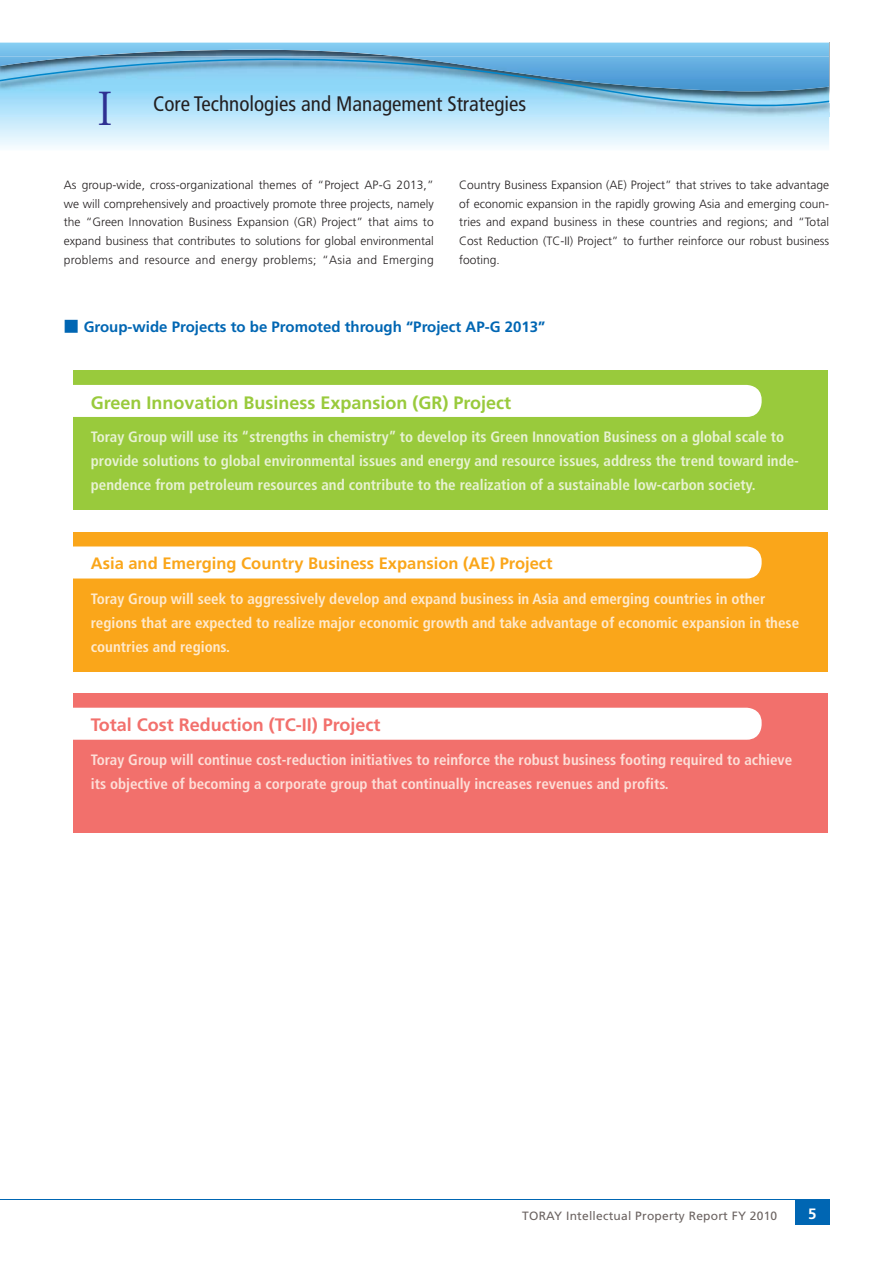
<style>
.page{position:relative;width:893px;height:1263px;background:#fff}
.page>*{position:absolute;margin:0;border:0;box-sizing:border-box;transform-origin:0 0}
.t1{font:condensed 21px "Frutiger";color:#231f20}
.t2{font:700 18px "Frutiger";color:#99ca3c}
.t3{font:700 18px "Frutiger";color:#f2706c}
.t4{font:700 16.5px "Frutiger";color:#faa61a}
.t5{font:700 condensed 15px/24px "Frutiger";color:#e8f2d4}
.t6{font:700 condensed 15px/24px "Frutiger";color:#ffeacd}
.t7{font:700 condensed 15px/24px "Frutiger";color:#fddfd8}
.t8{font:700 15px "Frutiger";color:#0066b3}
.t9{font:700 15px "Frutiger";color:#fff}
.t10{font:300 12px/18.8px "Frutiger";letter-spacing:.005em;color:#231f20;text-align:justify}
.t11{font:12px "Frutiger";letter-spacing:.02em;color:#6b6361}
.s1{font-family:"Koz Min Pro Regular 90 pv RKSJ H";font-stretch:normal;font-size:45px;color:#2e3092}
.s2{font-family:"Shin Go Pr 5 Medium 90 pv RKSJ H";font-weight:400}
</style>
<div class="page">
<div style="left:795px;top:1199px;width:34px;height:26px;background:#0066b3"></div>
<hr style="left:0;top:1199px;width:829px;height:1px;background:#0066b3">
<svg style="left:0;top:43px;width:830px;height:104px"></svg>
<div style="left:73px;top:370px;width:755px;height:140px;background:#99ca3c"></div>
<div style="left:42px;top:385px;width:720px;height:32px;background:#fff;border-radius:15px"></div>
<div style="left:73px;top:532px;width:755px;height:140px;background:#faa61a"></div>
<div style="left:42px;top:547px;width:720px;height:32px;background:#fff;border-radius:15px"></div>
<div style="left:73px;top:693px;width:755px;height:140px;background:#f2706c"></div>
<div style="left:42px;top:708px;width:720px;height:32px;background:#fff;border-radius:15px"></div>
<h1 class="t1" style="left:83px;top:96px;width:445px"><span class="s1">Ⅰ</span> Core Technologies and Management Strategies</h1>
<p class="t10" style="left:64px;top:176px;width:371px">As group-wide, cross-organizational themes of “Project AP-G 2013,” we will comprehensively and proactively promote three projects, namely the “Green Innovation Business Expansion (GR) Project” that aims to expand business that contributes to solutions for global environmental problems and resource and energy problems; “Asia and Emerging</p>
<p class="t10" style="left:459px;top:176px;width:371px">Country Business Expansion (AE) Project” that strives to take advantage of economic expansion in the rapidly growing Asia and emerging coun&shy;tries and expand business in these countries and regions; and “Total Cost Reduction (TC-II) Project” to further reinforce our robust business footing.</p>
<p class="t8" style="left:64px;top:321px;width:483px"><span class="s2">■</span> Group-wide Projects to be Promoted through “Project AP-G 2013”</p>
<h2 class="t2" style="left:91px;top:395px;width:422px">Green Innovation Business Expansion (GR) Project</h2>
<p class="t5" style="left:91px;top:426px;width:710px">Toray Group will use its “strengths in chemistry” to develop its Green Innovation Business on a global scale to provide solutions to global environmental issues and energy and resource issues, address the trend toward inde&shy;pendence from petroleum resources and contribute to the realization of a sustainable low-carbon society.</p>
<h3 class="t4" style="left:91px;top:557px;width:463px">Asia and Emerging Country Business Expansion (AE) Project</h3>
<p class="t6" style="left:91px;top:588px;width:710px">Toray Group will seek to aggressively develop and expand business in Asia and emerging countries in other regions that are expected to realize major economic growth and take advantage of economic expansion in these countries and regions.</p>
<h2 class="t3" style="left:91px;top:718px;width:291px">Total Cost Reduction (TC-II) Project</h2>
<p class="t7" style="left:91px;top:749px;width:703px">Toray Group will continue cost-reduction initiatives to reinforce the robust business footing required to achieve its objective of becoming a corporate group that continually increases revenues and profits.</p>
<p class="t11" style="left:522px;top:1211px;width:256px">TORAY Intellectual Property Report FY 2010</p>
<p class="t9" style="left:808px;top:1208px;width:10px">5</p>
</div>
